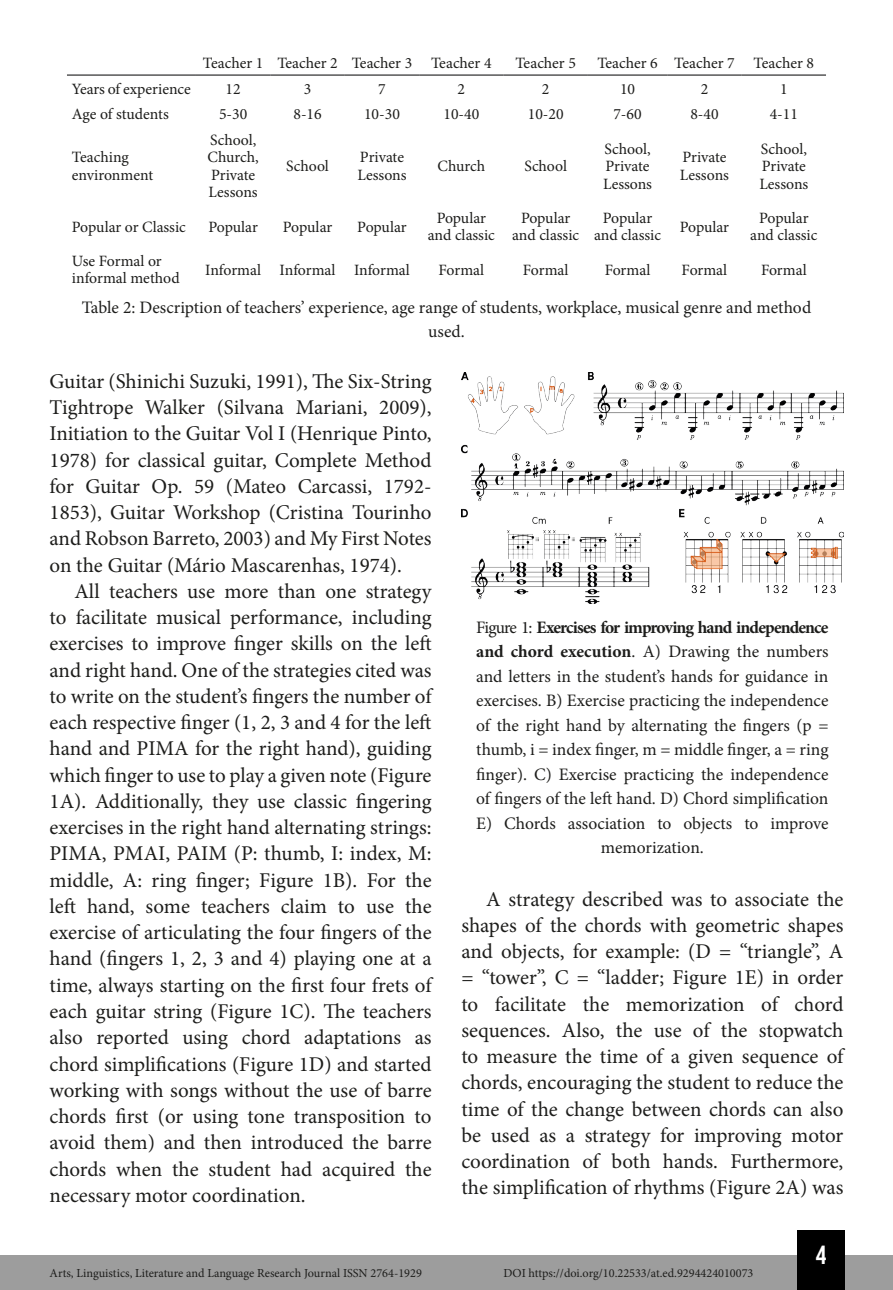
<style>
.page{position:relative;width:893px;height:1290px;background:#fff}
.page>*{position:absolute;margin:0;border:0;box-sizing:border-box;transform-origin:0 0}
.t1{font:26.25px "Bebas Kai";color:#fff}
.TXT{font:21px/26.2px "Minion Pro";color:#1d1d1b;text-align:justify}
.Info_Imagem{font:17.5px/24.5px "Minion Pro";color:#1d1d1b;text-align:center}
.Tabela{font:15.75px/17.5px "Minion Pro";letter-spacing:-.005em;color:#1d1d1b}
.t2{font:12.25px "Minion Pro";color:#1d1d1b}
.s1{font-weight:700}
</style>
<div class="page">
<div style="left:0;top:1255px;width:893px;height:35px;background:#9d9d9d"></div>
<div style="left:797px;top:1230px;width:48px;height:60px;background:#000"></div>
<hr style="left:67px;top:75px;width:129px;height:1px;background:#020203">
<hr style="left:196px;top:75px;width:74px;height:1px;background:#020203">
<hr style="left:270px;top:75px;width:75px;height:1px;background:#020203">
<hr style="left:345px;top:75px;width:74px;height:1px;background:#020203">
<hr style="left:419px;top:75px;width:85px;height:1px;background:#020203">
<hr style="left:504px;top:75px;width:84px;height:1px;background:#020203">
<hr style="left:588px;top:75px;width:79px;height:1px;background:#020203">
<hr style="left:667px;top:75px;width:75px;height:1px;background:#020203">
<hr style="left:742px;top:75px;width:84px;height:1px;background:#020203">
<img style="left:461px;top:373px;width:382px;height:230px">
<p class="Tabela" style="left:203px;top:54px;width:62px">Teacher 1</p>
<p class="Tabela" style="left:277px;top:54px;width:62px">Teacher 2</p>
<p class="Tabela" style="left:352px;top:54px;width:62px">Teacher 3</p>
<p class="Tabela" style="left:431px;top:54px;width:62px">Teacher 4</p>
<p class="Tabela" style="left:515px;top:54px;width:62px">Teacher 5</p>
<p class="Tabela" style="left:597px;top:54px;width:62px">Teacher 6</p>
<p class="Tabela" style="left:674px;top:54px;width:62px">Teacher 7</p>
<p class="Tabela" style="left:754px;top:54px;width:62px">Teacher 8</p>
<p class="Tabela" style="left:72px;top:80px;width:121px">Years of experience</p>
<p class="Tabela" style="left:226px;top:80px;width:17px">12</p>
<p class="Tabela" style="left:304px;top:80px;width:9px">3</p>
<p class="Tabela" style="left:378px;top:80px;width:9px">7</p>
<p class="Tabela" style="left:458px;top:80px;width:9px">2</p>
<p class="Tabela" style="left:542px;top:80px;width:9px">2</p>
<p class="Tabela" style="left:620px;top:80px;width:17px">10</p>
<p class="Tabela" style="left:701px;top:80px;width:9px">2</p>
<p class="Tabela" style="left:780px;top:80px;width:9px">1</p>
<p class="Tabela" style="left:72px;top:106px;width:98px">Age of students</p>
<p class="Tabela" style="left:219px;top:106px;width:30px">5-30</p>
<p class="Tabela" style="left:293px;top:106px;width:30px">8-16</p>
<p class="Tabela" style="left:364px;top:106px;width:37px">10-30</p>
<p class="Tabela" style="left:443px;top:106px;width:37px">10-40</p>
<p class="Tabela" style="left:528px;top:106px;width:37px">10-20</p>
<p class="Tabela" style="left:613px;top:106px;width:30px">7-60</p>
<p class="Tabela" style="left:690px;top:106px;width:30px">8-40</p>
<p class="Tabela" style="left:770px;top:106px;width:30px">4-11</p>
<p class="Tabela" style="left:72px;top:149px;width:83px">Teaching environment</p>
<p class="Tabela" style="left:208px;top:131px;width:53px">School,<br>Church,<br>Private<br>Lessons</p>
<p class="Tabela" style="left:603px;top:140px;width:51px">School,<br>Private<br>Lessons</p>
<p class="Tabela" style="left:680px;top:149px;width:51px">Private<br>Lessons</p>
<p class="Tabela" style="left:759px;top:140px;width:51px">School,<br>Private<br>Lessons</p>
<p class="Tabela" style="left:286px;top:157px;width:44px">School</p>
<p class="Tabela" style="left:357px;top:149px;width:51px">Private<br>Lessons</p>
<p class="Tabela" style="left:438px;top:157px;width:49px">Church</p>
<p class="Tabela" style="left:524px;top:157px;width:44px">School</p>
<p class="Tabela" style="left:72px;top:218px;width:116px">Popular or Classic</p>
<p class="Tabela" style="left:208px;top:218px;width:51px">Popular</p>
<p class="Tabela" style="left:283px;top:218px;width:51px">Popular</p>
<p class="Tabela" style="left:357px;top:218px;width:51px">Popular</p>
<p class="Tabela" style="left:428px;top:209px;width:69px;text-align:center">Popular and classic</p>
<p class="Tabela" style="left:512px;top:209px;width:69px;text-align:center">Popular and classic</p>
<p class="Tabela" style="left:594px;top:209px;width:69px;text-align:center">Popular and classic</p>
<p class="Tabela" style="left:680px;top:218px;width:51px">Popular</p>
<p class="Tabela" style="left:750px;top:209px;width:69px;text-align:center">Popular and classic</p>
<p class="Tabela" style="left:72px;top:252px;width:109px">Use Formal or informal method</p>
<p class="Tabela" style="left:205px;top:261px;width:57px">Informal</p>
<p class="Tabela" style="left:280px;top:261px;width:57px">Informal</p>
<p class="Tabela" style="left:354px;top:261px;width:57px">Informal</p>
<p class="Tabela" style="left:439px;top:261px;width:47px">Formal</p>
<p class="Tabela" style="left:523px;top:261px;width:47px">Formal</p>
<p class="Tabela" style="left:605px;top:261px;width:47px">Formal</p>
<p class="Tabela" style="left:682px;top:261px;width:47px">Formal</p>
<p class="Tabela" style="left:761px;top:261px;width:47px">Formal</p>
<p class="Info_Imagem" style="left:82px;top:295px;width:731px">Table 2: Description of teachers’ experience, age range of students, workplace, musical genre and method used.</p>
<p class="TXT" style="left:50px;top:368px;width:384px">Guitar (Shinichi Suzuki, 1991), The Six-String Tightrope Walker (Silvana Mariani, 2009), Initiation to the Guitar Vol I (Henrique Pinto, 1978) for classical guitar, Complete Method for Guitar Op. 59 (Mateo Carcassi, 1792- 1853), Guitar Workshop (Cristina Tourinho and Robson Barreto, 2003) and My First Notes on the Guitar (Mário Mascarenhas, 1974).</p>
<p class="TXT" style="left:50px;top:578px;width:384px;text-indent:25px">All teachers use more than one strategy to facilitate musical performance, including exercises to improve finger skills on the left and right hand. One of the strategies cited was to write on the student’s fingers the number of each respective finger (1, 2, 3 and 4 for the left hand and PIMA for the right hand), guiding which finger to use to play a given note (Figure 1A). Additionally, they use classic fingering exercises in the right hand alternating strings:<br>PIMA, PMAI, PAIM (P: thumb, I: index, M: middle, A: ring finger; Figure 1B). For the left hand, some teachers claim to use the exercise of articulating the four fingers of the hand (fingers 1, 2, 3 and 4) playing one at a time, always starting on the first four frets of each guitar string (Figure 1C). The teachers also reported using chord adaptations as chord simplifications (Figure 1D) and started working with songs without the use of barre chords first (or using tone transposition to avoid them) and then introduced the barre chords when the student had acquired the necessary motor coordination.</p>
<p class="Info_Imagem" style="left:476px;top:615px;width:354px">Figure 1: <span class="s1">Exercises for improving hand independence and chord execution</span>. A) Drawing the numbers and letters in the student’s hands for guidance in exercises. B) Exercise practicing the independence of the right hand by alternating the fingers (p = thumb, i = index finger, m = middle finger, a = ring finger). C) Exercise practicing the independence of fingers of the left hand. D) Chord simplification E) Chords association to objects to improve memorization.</p>
<p class="TXT" style="left:461px;top:886px;width:384px;text-indent:25px">A strategy described was to associate the shapes of the chords with geometric shapes and objects, for example: (D = “triangle”, A = “tower”, C = “ladder; Figure 1E) in order to facilitate the memorization of chord sequences. Also, the use of the stopwatch to measure the time of a given sequence of chords, encouraging the student to reduce the time of the change between chords can also be used as a strategy for improving motor coordination of both hands. Furthermore, the simplification of rhythms (Figure 2A) was</p>
<p class="t2" style="left:50px;top:1265px;width:374px">Arts, Linguistics, Literature and Language Research Journal ISSN 2764-1929</p>
<p class="t2" style="left:503px;top:1265px;width:252px">DOI https://doi.org/10.22533/at.ed.9294424010073</p>
<p class="t1" style="left:816px;top:1241px;width:12px">4</p>
</div>
